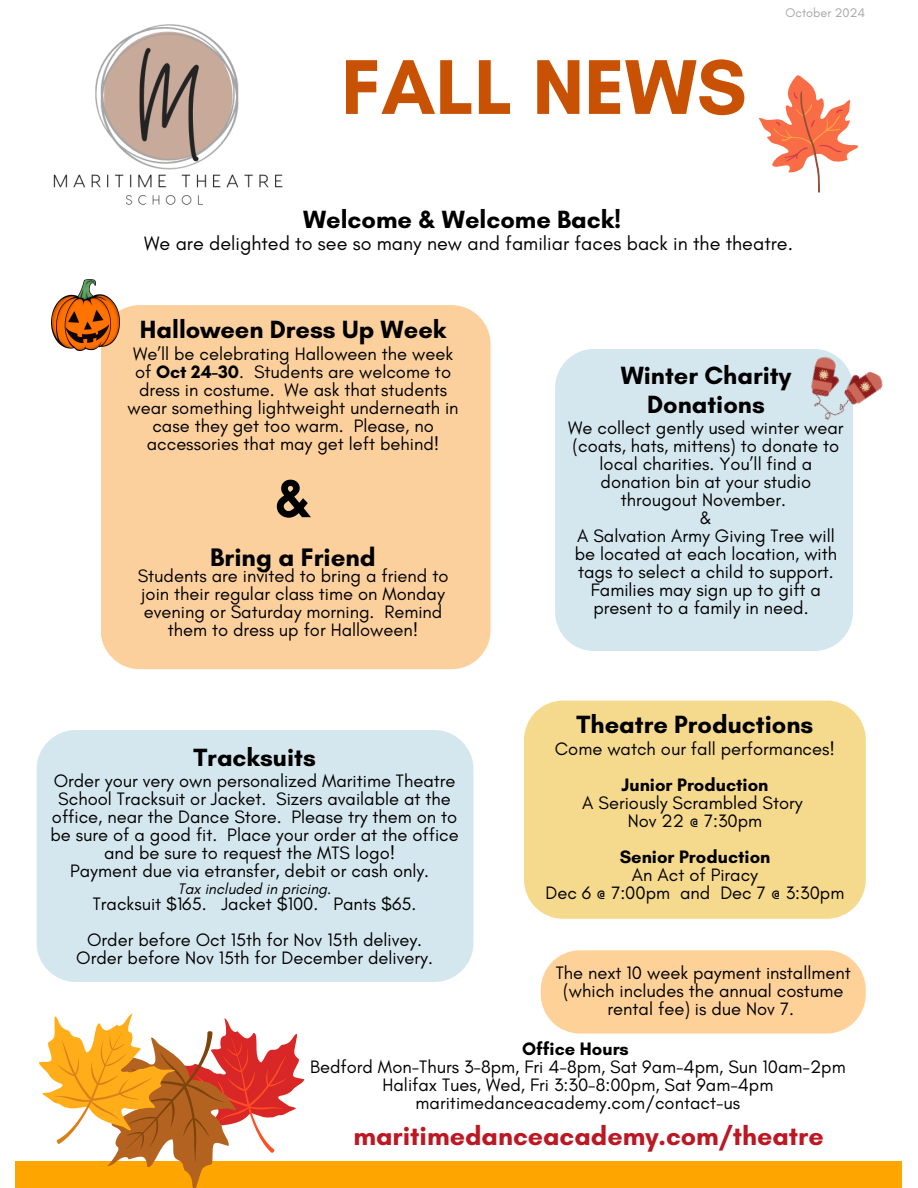
<style>
.page{position:relative;width:918px;height:1188px;background:#fff}
.page>*{position:absolute;margin:0;border:0;box-sizing:border-box;transform-origin:0 0}
.t1{font:700 79.05px "Glacial Indifference";color:#c85103}
.t2{font:700 54.3px "Glacial Indifference";color:#000}
.t3{font:700 26.85px "Glacial Indifference";color:#bc1823}
.t4{font:700 25.8px "Glacial Indifference";color:#000}
.t5{font:700 25.35px/28.7px "Glacial Indifference";color:#000;text-align:center}
.t6{font:19.8px "Glacial Indifference";color:#000}
.t7{font:18.3px/18px "Glacial Indifference";color:#000;text-align:center}
.t8{font:italic 15.45px "Glacial Indifference";color:#000}
.t9{font:12.75px "Glacial Indifference";color:#a6a6a6}
.s1{font-weight:700}
</style>
<div class="page">
<div style="left:16px;top:1162px;width:886px;height:26px;background:#ffa500"></div>
<svg style="left:541px;top:950px;width:325px;height:84px;background:#fed39d"></svg>
<svg style="left:759px;top:75px;width:100px;height:118px"></svg>
<svg style="left:39px;top:1013px;width:265px;height:175px"></svg>
<div style="left:101px;top:305px;width:389px;height:364px;background:#fcd09d;border-radius:39px"></div>
<div style="left:555px;top:349px;width:298px;height:302px;background:#d5e7ee"></div>
<img style="left:51px;top:279px;width:69px;height:71px">
<div style="left:37px;top:730px;width:437px;height:252px;background:#d5e7ee;border-radius:39px"></div>
<img style="left:796px;top:349px;width:87px;height:86px">
<img style="left:53px;top:24px;width:230px;height:181px">
<div style="left:524px;top:701px;width:342px;height:218px;background:#f5d98d"></div>
<p class="t1" style="left:341px;top:39px;width:407px">FALL NEWS</p>
<h4 class="t9" style="left:785px;top:5px;width:81px">October 2024</h4>
<h4 class="t5" style="left:303px;top:205px;width:320px">Welcome &amp; Welcome Back!</h4>
<h4 class="t6" style="left:144px;top:231px;width:650px">We are delighted to see so many new and familiar faces back in the theatre.</h4>
<p class="t5" style="left:140px;top:315px;width:308px">Halloween Dress Up Week</p>
<p class="t7" style="left:128px;top:344px;width:333px">We’ll be celebrating Halloween the week of <span class="s1">Oct 24-30</span>. Students are welcome to dress in costume. We ask that students wear something lightweight underneath in case they get too warm. Please, no accessories that may get left behind!</p>
<h4 class="t2" style="left:275px;top:466px;width:38px">&amp;</h4>
<h4 class="t4" style="left:210px;top:541px;width:167px">Bring a Friend</h4>
<h4 class="t7" style="left:138px;top:567px;width:312px">Students are invited to bring a friend to join their regular class time on Monday evening or Saturday morning. Remind them to dress up for Halloween!</h4>
<h1 class="t5" style="left:621px;top:361px;width:172px">Winter Charity<br>Donations</h1>
<h1 class="t7" style="left:568px;top:419px;width:277px">We collect gently used winter wear (coats, hats, mittens) to donate to local charities. You’ll find a donation bin at your studio througout November.<br>&amp;<br>A Salvation Army Giving Tree will be located at each location, with tags to select a child to support.<br>Families may sign up to gift a present to a family in need.</h1>
<h4 class="t5" style="left:577px;top:710px;width:238px">Theatre Productions</h4>
<h4 class="t7" style="left:555px;top:739px;width:282px">Come watch our fall performances!</h4>
<h4 class="t7" style="left:582px;top:775px;width:222px"><span class="s1">Junior Production<br></span>A Seriously Scrambled Story<br>Nov 22 @ 7:30pm</h4>
<p class="t7" style="left:546px;top:847px;width:300px"><span class="s1">Senior Production<br></span>An Act of Piracy<br>Dec 6 @ 7:00pm and Dec 7 @ 3:30pm</p>
<h4 class="t5" style="left:193px;top:743px;width:124px">Tracksuits</h4>
<h4 class="t7" style="left:50px;top:772px;width:410px">Order your very own personalized Maritime Theatre School Tracksuit or Jacket. Sizers available at the office, near the Dance Store. Please try them on to be sure of a good fit. Place your order at the office and be sure to request the MTS logo!<br>Payment due via etransfer, debit or cash only.</h4>
<h4 class="t8" style="left:178px;top:879px;width:155px">Tax included in pricing.</h4>
<h4 class="t7" style="left:93px;top:895px;width:325px">Tracksuit $165. Jacket $100. Pants $65.</h4>
<h4 class="t7" style="left:76px;top:931px;width:358px">Order before Oct 15th for Nov 15th delivey.<br>Order before Nov 15th for December delivery.</h4>
<h4 class="t7" style="left:556px;top:963px;width:297px">The next 10 week payment installment (which includes the annual costume rental fee) is due Nov 7.</h4>
<h2 class="t7" style="left:310px;top:1039px;width:537px"><span class="s1">Office Hours<br></span>Bedford Mon-Thurs 3-8pm, Fri 4-8pm, Sat 9am-4pm, Sun 10am-2pm Halifax Tues, Wed, Fri 3:30-8:00pm, Sat 9am-4pm maritimedanceacademy.com/contact-us</h2>
<p class="t3" style="left:353px;top:1120px;width:472px">maritimedanceacademy.com/theatre</p>
</div>
